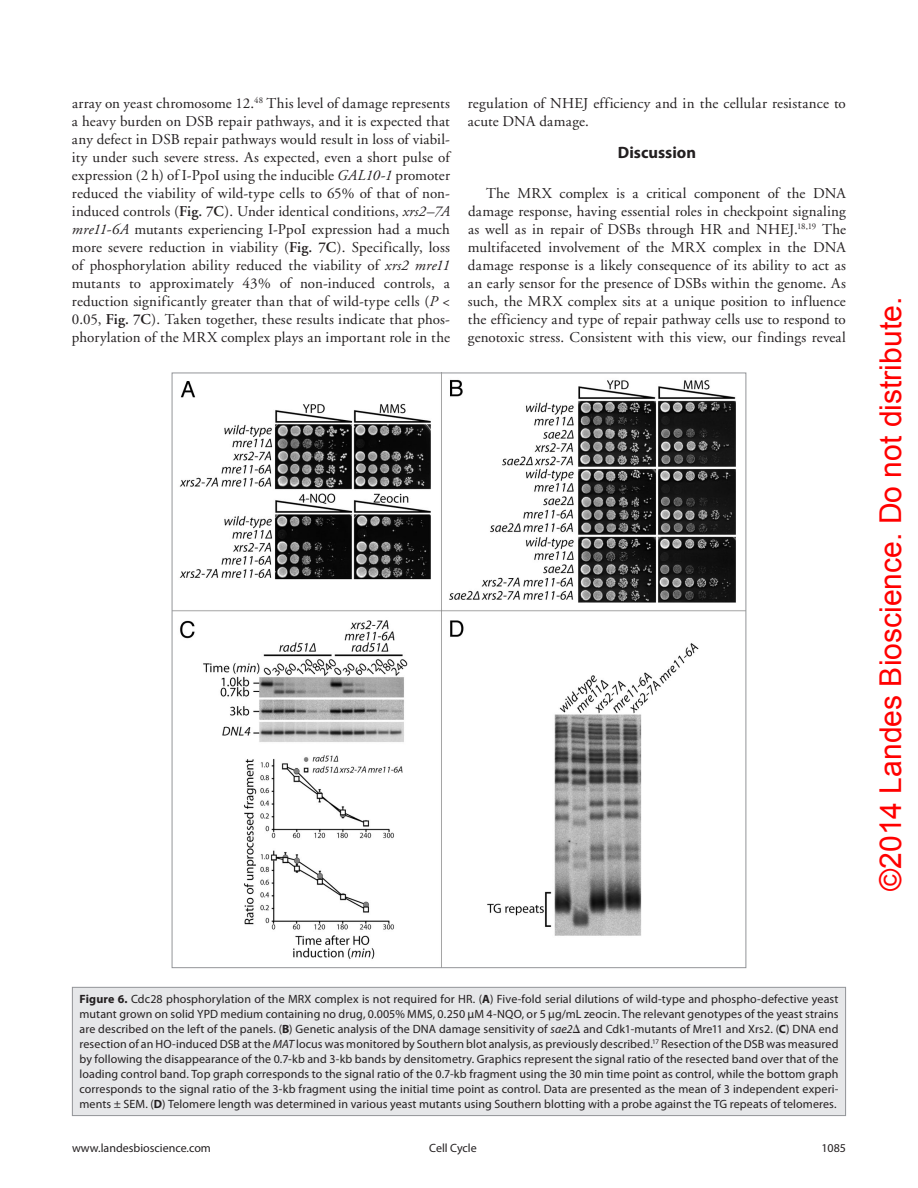
<style>
.page{position:relative;width:918px;height:1188px;background:#fff}
.page>*{position:absolute;margin:0;border:0;box-sizing:border-box;transform-origin:0 0}
.t1{font:30.15px "Arial";color:#f00}
.t2{font:700 16.5px "Myriad Pro";color:#231f20}
.t3{font:15px/18px "Adobe Garamond";letter-spacing:.015em;color:#231f20;text-align:justify}
.t4{font:12px/15px "Myriad Pro";letter-spacing:.005em;color:#231f20;text-align:justify}
.s1{font-style:italic}
.s2{font-weight:600}
.s3{font-weight:700}
.s4{font-family:"Universal Std Greekw Math Pi"}
</style>
<div class="page">
<div style="left:72px;top:987px;width:774px;height:129px;background:#e6e7e9"></div>
<div style="left:72px;top:987px;width:774px;height:129px;border:1px solid #939598"></div>
<img style="left:174px;top:375px;width:570px;height:591px">
<p class="t3" style="left:72px;top:95px;width:380px">array on yeast chromosome 12.<sup>48</sup> This level of damage represents a heavy burden on DSB repair pathways, and it is expected that any defect in DSB repair pathways would result in loss of viabil&shy;ity under such severe stress. As expected, even a short pulse of expression (2 h) of I-PpoI using the inducible <span class="s1">GAL10-1</span> promoter reduced the viability of wild-type cells to 65% of that of non&shy;induced controls (<span class="s2">Fig. 7C</span>). Under identical conditions, <span class="s1">xrs2–7A mre11-6A</span> mutants experiencing I-PpoI expression had a much more severe reduction in viability (<span class="s2">Fig. 7C</span>). Specifically, loss of phosphorylation ability reduced the viability of <span class="s1">xrs2 mre11 </span>mutants to approximately 43% of non-induced controls, a reduction significantly greater than that of wild-type cells (<span class="s1">P</span> &lt; 0.05, <span class="s2">Fig. 7C</span>). Taken together, these results indicate that phos&shy;phorylation of the MRX complex plays an important role in the</p>
<p class="t3" style="left:468px;top:95px;width:379px">regulation of NHEJ efficiency and in the cellular resistance to acute DNA damage.</p>
<p class="t2" style="left:618px;top:142px;width:80px">Discussion</p>
<p class="t3" style="left:468px;top:185px;width:380px;text-indent:18px">The MRX complex is a critical component of the DNA damage response, having essential roles in checkpoint signaling as well as in repair of DSBs through HR and NHEJ.<sup>18,19</sup> The multifaceted involvement of the MRX complex in the DNA damage response is a likely consequence of its ability to act as an early sensor for the presence of DSBs within the genome. As such, the MRX complex sits at a unique position to influence the efficiency and type of repair pathway cells use to respond to genotoxic stress. Consistent with this view, our findings reveal</p>
<h1 class="t1" style="left:871px;top:891px;width:595px;rotate:-90deg">©2014 Landes Bioscience. Do not distribute.</h1>
<p class="t4" style="left:79px;top:992px;width:761px"><span class="s3">Figure 6.</span> Cdc28 phosphorylation of the MRX complex is not required for HR. (<span class="s3">A</span>) Five-fold serial dilutions of wild-type and phospho-defective yeast mutant grown on solid YPD medium containing no drug, 0.005% MMS, 0.250 µM 4-NQO, or 5 µg/mL zeocin. The relevant genotypes of the yeast strains are described on the left of the panels. (<span class="s3">B</span>) Genetic analysis of the DNA damage sensitivity of <span class="s1">sae2</span><span class="s4">Δ</span> and Cdk1-mutants of Mre11 and Xrs2. (<span class="s3">C</span>) DNA end resection of an HO-induced DSB at the <span class="s1">MAT</span> locus was monitored by Southern blot analysis, as previously described.<sup>17</sup> Resection of the DSB was measured by following the disappearance of the 0.7-kb and 3-kb bands by densitometry. Graphics represent the signal ratio of the resected band over that of the loading control band. Top graph corresponds to the signal ratio of the 0.7-kb fragment using the 30 min time point as control, while the bottom graph corresponds to the signal ratio of the 3-kb fragment using the initial time point as control. Data are presented as the mean of 3 independent experi&shy;ments ± SEM. (<span class="s3">D</span>) Telomere length was determined in various yeast mutants using Southern blotting with a probe against the TG repeats of telomeres.</p>
<p class="t4" style="left:72px;top:1140px;width:140px">www.landesbioscience.com</p>
<p class="t4" style="left:429px;top:1140px;width:49px">Cell Cycle</p>
<p class="t4" style="left:821px;top:1140px;width:26px">1085</p>
</div>
